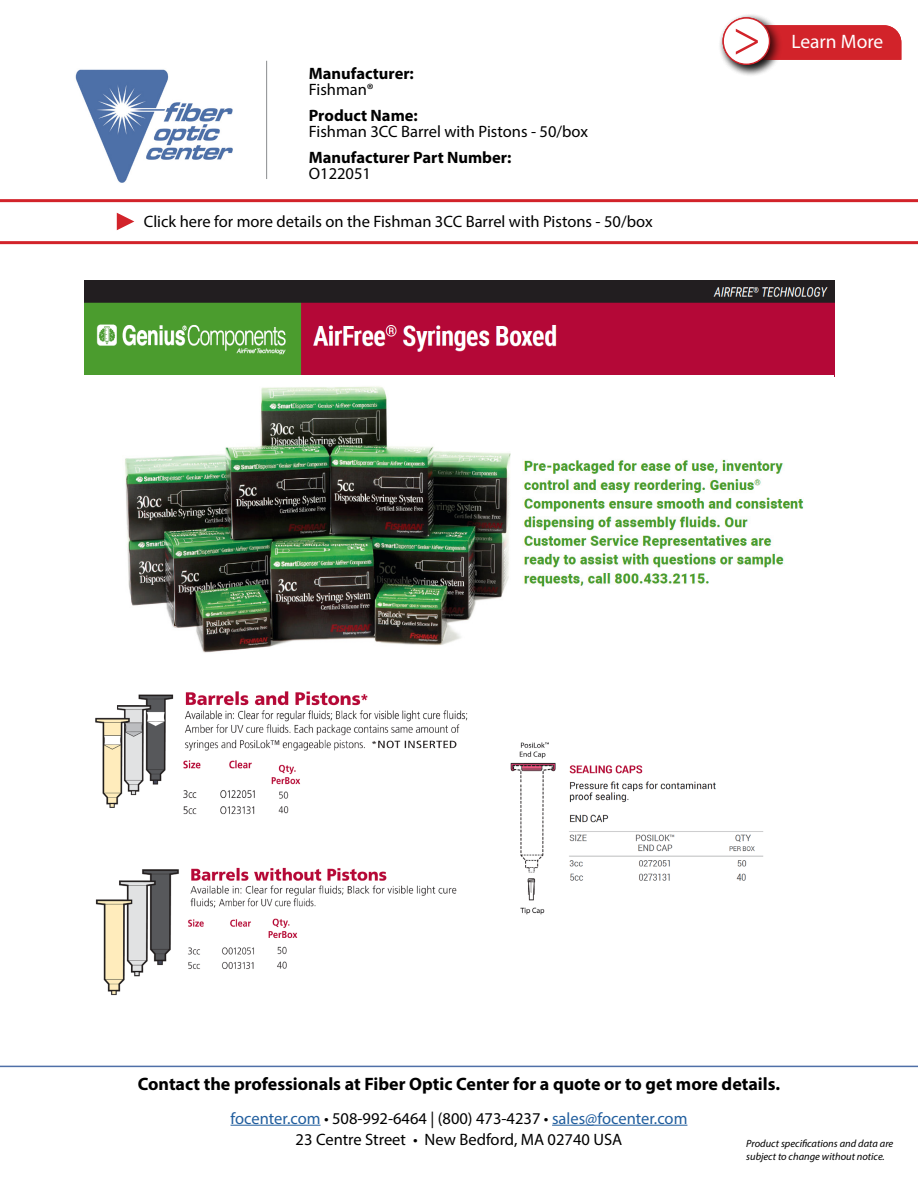
<style>
.page{position:relative;width:918px;height:1188px;background:#fff}
.page>*{position:absolute;margin:0;border:0;box-sizing:border-box;transform-origin:0 0}
.t1{font:51px "Minion Pro";color:#d2232a}
.t2{font:19.5px "Myriad Pro";color:#fff}
.t3{font:700 18px "Myriad Pro";color:#000}
.t4{font:16.5px/16.5px "Myriad Pro";color:#000}
.t5{font:16.5px "Myriad Pro";color:#215e9e}
.t6{font:700 16.5px/16.5px "Myriad Pro";color:#000}
.t7{font:italic 10.5px "Myriad Pro";color:#000}
.s1{font-weight:400}
.s2{font-weight:700}
.s3{color:#000}
</style>
<div class="page">
<hr style="left:231px;top:1125px;width:90px;height:1px;background:#215e9e">
<hr style="left:552px;top:1125px;width:135px;height:1px;background:#215e9e">
<hr style="left:0;top:1066px;width:918px;height:1px;background:#4f70a8">
<img style="left:75px;top:69px;width:158px;height:114px">
<hr style="left:266px;top:61px;width:1px;height:118px;background:#8a8c8e">
<hr style="left:0;top:241px;width:918px;height:3px;background:#d2232a">
<svg style="left:117px;top:213px;width:17px;height:17px"></svg>
<div style="left:783px;top:25px;width:118px;height:35px;background:#d2232a"></div>
<div style="left:718px;top:13px;width:65px;height:64px;background:#000;opacity:.75"></div>
<div style="left:723px;top:18px;width:47px;height:46px;background:#fff;border-radius:50%"></div>
<div style="left:723px;top:17px;width:47px;height:48px;border:1px solid #d2232a;border-radius:50%"></div>
<hr style="left:0;top:199px;width:918px;height:3px;background:#d2232a">
<img style="left:510px;top:742px;width:46px;height:173px">
<img style="left:84px;top:281px;width:751px;height:96px">
<img style="left:84px;top:375px;width:749px;height:278px">
<img style="left:569px;top:765px;width:195px;height:102px">
<img style="left:570px;top:873px;width:176px;height:8px">
<img style="left:95px;top:694px;width:79px;height:114px">
<img style="left:185px;top:691px;width:283px;height:60px">
<img style="left:183px;top:760px;width:72px;height:55px">
<img style="left:95px;top:869px;width:84px;height:127px">
<img style="left:190px;top:867px;width:267px;height:41px">
<img style="left:271px;top:764px;width:29px;height:50px">
<img style="left:188px;top:919px;width:66px;height:50px">
<img style="left:268px;top:918px;width:30px;height:51px">
<p class="t6" style="left:309px;top:64px;width:107px">Manufacturer:<br><span class="s1">Fishman®</span></p>
<p class="t4" style="left:309px;top:107px;width:281px"><span class="s2">Product Name:<br></span>Fishman 3CC Barrel with Pistons - 50/box</p>
<p class="t6" style="left:309px;top:148px;width:204px">Manufacturer Part Number:</p>
<p class="t4" style="left:309px;top:165px;width:64px">O122051</p>
<p class="t4" style="left:144px;top:213px;width:510px">Click here for more details on the Fishman 3CC Barrel with Pistons - 50/box</p>
<p class="t1" style="left:733px;top:4px;width:30px">&gt;</p>
<p class="t2" style="left:791px;top:30px;width:93px">Learn More</p>
<p class="t3" style="left:138px;top:1072px;width:644px">Contact the professionals at Fiber Optic Center for a quote or to get more details.</p>
<p class="t5" style="left:231px;top:1108px;width:458px">focenter.com <span class="s3">• 508-992-6464 | (800) 473-4237 •</span> sales@focenter.com</p>
<p class="t4" style="left:296px;top:1131px;width:328px">23 Centre Street • New Bedford, MA 02740 USA</p>
<p class="t7" style="left:746px;top:1137px;width:149px">Product specifications and data are</p>
<p class="t7" style="left:746px;top:1150px;width:140px">subject to change without notice.</p>
</div>
